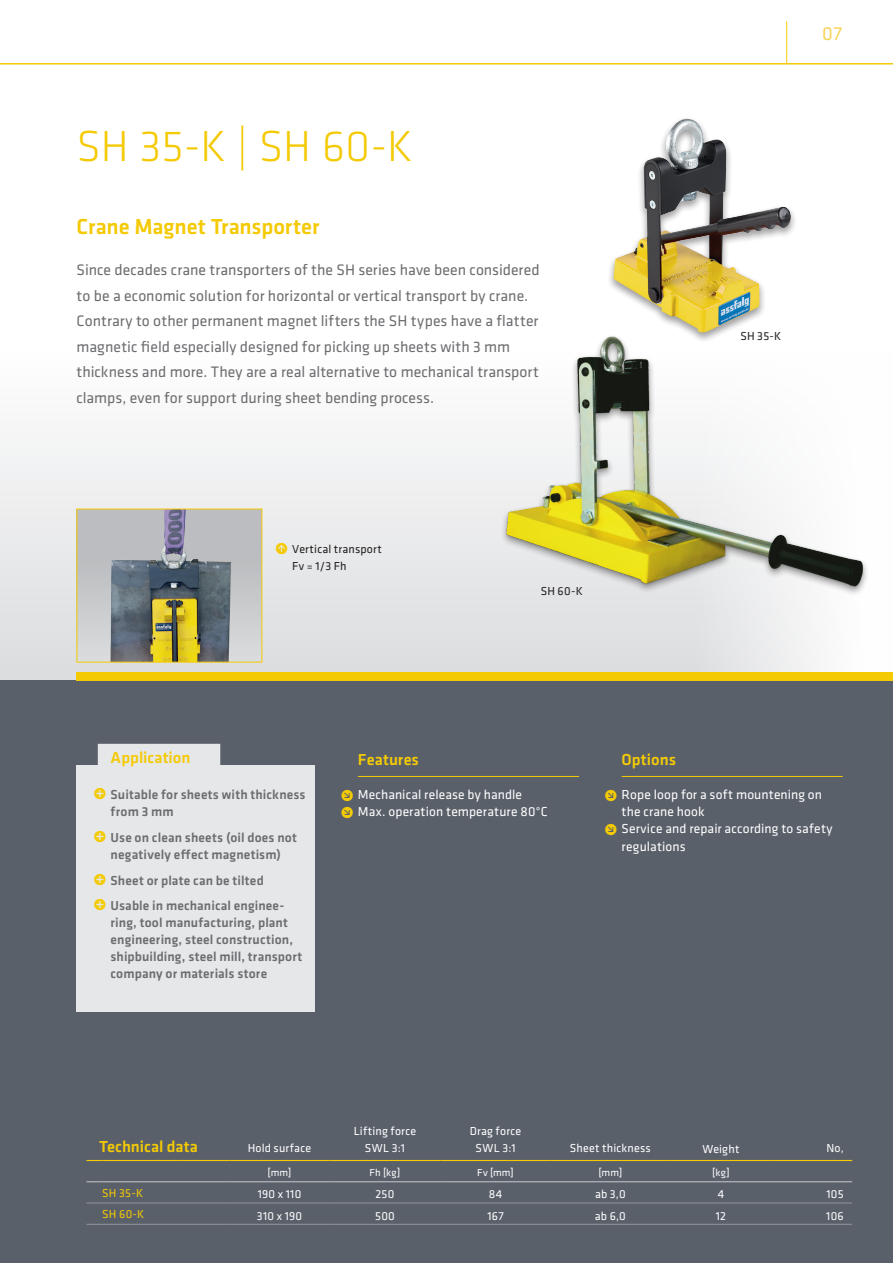
<style>
.page{position:relative;width:893px;height:1263px;background:#fff}
.page>*{position:absolute;margin:0;border:0;box-sizing:border-box;transform-origin:0 0}
.t1{font:300 45px "Klavika";letter-spacing:-.005em;color:#f4ca05}
.t2{font:500 22.5px "Klavika";letter-spacing:-.005em;color:#f4ca05}
.t3{font:19.5px "Klavika";color:#f6d45a}
.t4{font:500 16.5px "Klavika";color:#f4ca05}
.t5{font:15.75px/25.5px "Klavika";color:#6c6d70}
.t6{font:500 13.5px/17px "Klavika";letter-spacing:.01em;color:#6c6d70}
.t7{font:13.5px/17px "Klavika";letter-spacing:.01em;color:#fff}
.t8{font:12px/16.5px "Klavika";letter-spacing:.015em;color:#fff;text-align:center}
.t9{font:12px/17px "Klavika";letter-spacing:.015em;color:#231f20}
.t10{font:12px "Klavika";color:#f4ca05}
.t11{font:10.5px "Klavika";letter-spacing:.02em;color:#fff}
.s1{font-size:16.5px;color:#f4ca05}
</style>
<div class="page">
<svg style="left:0;top:439px;width:817px;height:241px"></svg>
<div style="left:0;top:680px;width:893px;height:583px;background:#5a606a"></div>
<div style="left:77px;top:672px;width:816px;height:8px;background:#f4ca05"></div>
<hr style="left:0;top:63px;width:893px;height:2px;background:#f4ca05">
<hr style="left:786px;top:21px;width:1px;height:43px;background:#f4ca05">
<div style="left:77px;top:765px;width:238px;height:247px;background:#e6e7e9"></div>
<img style="left:613px;top:119px;width:178px;height:199px">
<div style="left:77px;top:509px;width:185px;height:153px;background:linear-gradient(to bottom,#b5b6b9,#d8d9da)"></div>
<img style="left:111px;top:511px;width:120px;height:149px">
<img style="left:485px;top:318px;width:382px;height:300px">
<hr style="left:358px;top:776px;width:221px;height:1px;background:#f4ca05">
<div style="left:98px;top:744px;width:122px;height:24px;background:#e6e7e9"></div>
<hr style="left:622px;top:776px;width:221px;height:1px;background:#f4ca05">
<svg style="left:86px;top:1202px;width:16px;height:1px"></svg>
<svg style="left:86px;top:1224px;width:16px;height:1px"></svg>
<hr style="left:102px;top:1202px;width:77px;height:1px;background:#939598">
<hr style="left:179px;top:1202px;width:50px;height:1px;background:#939598">
<hr style="left:102px;top:1224px;width:77px;height:1px;background:#939598">
<hr style="left:179px;top:1224px;width:50px;height:1px;background:#939598">
<hr style="left:229px;top:1202px;width:101px;height:1px;background:#939598">
<hr style="left:330px;top:1202px;width:110px;height:1px;background:#939598">
<hr style="left:440px;top:1202px;width:111px;height:1px;background:#939598">
<hr style="left:551px;top:1202px;width:119px;height:1px;background:#939598">
<hr style="left:670px;top:1202px;width:102px;height:1px;background:#939598">
<hr style="left:772px;top:1202px;width:80px;height:1px;background:#939598">
<hr style="left:229px;top:1224px;width:101px;height:1px;background:#939598">
<hr style="left:330px;top:1224px;width:110px;height:1px;background:#939598">
<hr style="left:440px;top:1224px;width:111px;height:1px;background:#939598">
<hr style="left:551px;top:1224px;width:119px;height:1px;background:#939598">
<hr style="left:670px;top:1224px;width:102px;height:1px;background:#939598">
<hr style="left:772px;top:1224px;width:80px;height:1px;background:#939598">
<svg style="left:86px;top:1181px;width:16px;height:1px"></svg>
<hr style="left:102px;top:1181px;width:77px;height:1px;background:#bcbdc0">
<hr style="left:179px;top:1181px;width:50px;height:1px;background:#bcbdc0">
<hr style="left:229px;top:1181px;width:101px;height:1px;background:#bcbdc0">
<hr style="left:330px;top:1181px;width:110px;height:1px;background:#bcbdc0">
<hr style="left:440px;top:1181px;width:111px;height:1px;background:#bcbdc0">
<hr style="left:551px;top:1181px;width:119px;height:1px;background:#bcbdc0">
<hr style="left:670px;top:1181px;width:102px;height:1px;background:#bcbdc0">
<hr style="left:772px;top:1181px;width:80px;height:1px;background:#bcbdc0">
<svg style="left:86px;top:1160px;width:16px;height:1px"></svg>
<hr style="left:102px;top:1160px;width:77px;height:1px;background:#f4ca05">
<hr style="left:179px;top:1160px;width:50px;height:1px;background:#f4ca05">
<hr style="left:229px;top:1160px;width:101px;height:1px;background:#f4ca05">
<hr style="left:330px;top:1160px;width:110px;height:1px;background:#f4ca05">
<hr style="left:440px;top:1160px;width:111px;height:1px;background:#f4ca05">
<hr style="left:551px;top:1160px;width:119px;height:1px;background:#f4ca05">
<hr style="left:670px;top:1160px;width:102px;height:1px;background:#f4ca05">
<hr style="left:772px;top:1160px;width:80px;height:1px;background:#f4ca05">
<h1 class="t1" style="left:77px;top:119px;width:338px">SH 35-K | SH 60-K</h1>
<h2 class="t2" style="left:77px;top:211px;width:244px">Crane Magnet Transporter</h2>
<p class="t5" style="left:77px;top:257px;width:465px">Since decades crane transporters of the SH series have been considered to be a economic solution for horizontal or vertical transport by crane.<br>Contrary to other permanent magnet lifters the SH types have a flatter magnetic field especially designed for picking up sheets with 3 mm thickness and more. They are a real alternative to mechanical transport clamps, even for support during sheet bending process.</p>
<p class="t9" style="left:292px;top:540px;width:91px;text-indent:-17px"><span class="s1">ˡ</span> Vertical transport<br>Fv = 1/3 Fh</p>
<p class="t9" style="left:541px;top:582px;width:43px">SH 60-K</p>
<p class="t3" style="left:822px;top:21px;width:21px">07</p>
<p class="t9" style="left:740px;top:327px;width:42px">SH 35-K</p>
<p class="t4" style="left:111px;top:746px;width:81px">Application</p>
<p class="t6" style="left:111px;top:786px;width:197px;text-indent:-17px"><span class="s1">˭</span> Suitable for sheets with thickness from 3 mm</p>
<p class="t6" style="left:94px;top:829px;width:205px;text-align:center"><span class="s1">˭</span> Use on clean sheets (oil does not negatively effect magnetism)</p>
<p class="t6" style="left:94px;top:867px;width:192px;line-height:25.5px"><span class="s1">˭</span> Sheet or plate can be tilted<br><span class="s1">˭</span> Usable in mechanical enginee-</p>
<p class="t6" style="left:111px;top:914px;width:193px">ring, tool manufacturing, plant engineering, steel construction, shipbuilding, steel mill, transport company or materials store</p>
<p class="t4" style="left:358px;top:749px;width:63px">Features</p>
<p class="t7" style="left:341px;top:786px;width:208px"><span class="s1">ˠ</span> Mechanical release by handle<br><span class="s1">ˠ</span> Max. operation temperature 80°C</p>
<p class="t4" style="left:622px;top:749px;width:56px">Options</p>
<p class="t7" style="left:605px;top:786px;width:219px"><span class="s1">ˠ</span> Rope loop for a soft mountening on</p>
<p class="t7" style="left:622px;top:803px;width:85px">the crane hook</p>
<p class="t7" style="left:605px;top:820px;width:230px"><span class="s1">ˠ</span> Service and repair according to safety</p>
<p class="t7" style="left:622px;top:837px;width:66px">regulations</p>
<p class="t4" style="left:99px;top:1135px;width:100px">Technical data</p>
<p class="t8" style="left:248px;top:1139px;width:65px">Hold surface</p>
<p class="t8" style="left:354px;top:1123px;width:64px">Lifting force<br>SWL 3:1</p>
<p class="t8" style="left:470px;top:1123px;width:53px">Drag force<br>SWL 3:1</p>
<p class="t8" style="left:570px;top:1139px;width:82px">Sheet thickness</p>
<p class="t8" style="left:702px;top:1141px;width:39px">Weight</p>
<p class="t8" style="left:826px;top:1139px;width:19px">No,</p>
<p class="t11" style="left:268px;top:1165px;width:25px">[mm]</p>
<p class="t11" style="left:369px;top:1165px;width:33px">Fh [kg]</p>
<p class="t11" style="left:477px;top:1165px;width:38px">Fv [mm]</p>
<p class="t11" style="left:598px;top:1165px;width:25px">[mm]</p>
<p class="t11" style="left:712px;top:1165px;width:19px">[kg]</p>
<p class="t10" style="left:102px;top:1185px;width:42px">SH 35-K</p>
<p class="t8" style="left:258px;top:1186px;width:45px">190 x 110</p>
<p class="t8" style="left:375px;top:1186px;width:21px">250</p>
<p class="t8" style="left:489px;top:1186px;width:15px">84</p>
<p class="t8" style="left:595px;top:1186px;width:32px">ab 3,0</p>
<p class="t8" style="left:718px;top:1186px;width:8px">4</p>
<p class="t8" style="left:826px;top:1186px;width:19px">105</p>
<p class="t10" style="left:102px;top:1206px;width:43px">SH 60-K</p>
<p class="t8" style="left:257px;top:1207px;width:47px">310 x 190</p>
<p class="t8" style="left:375px;top:1207px;width:21px">500</p>
<p class="t8" style="left:487px;top:1207px;width:18px">167</p>
<p class="t8" style="left:595px;top:1207px;width:33px">ab 6,0</p>
<p class="t8" style="left:716px;top:1207px;width:12px">12</p>
<p class="t8" style="left:826px;top:1207px;width:19px">106</p>
</div>
